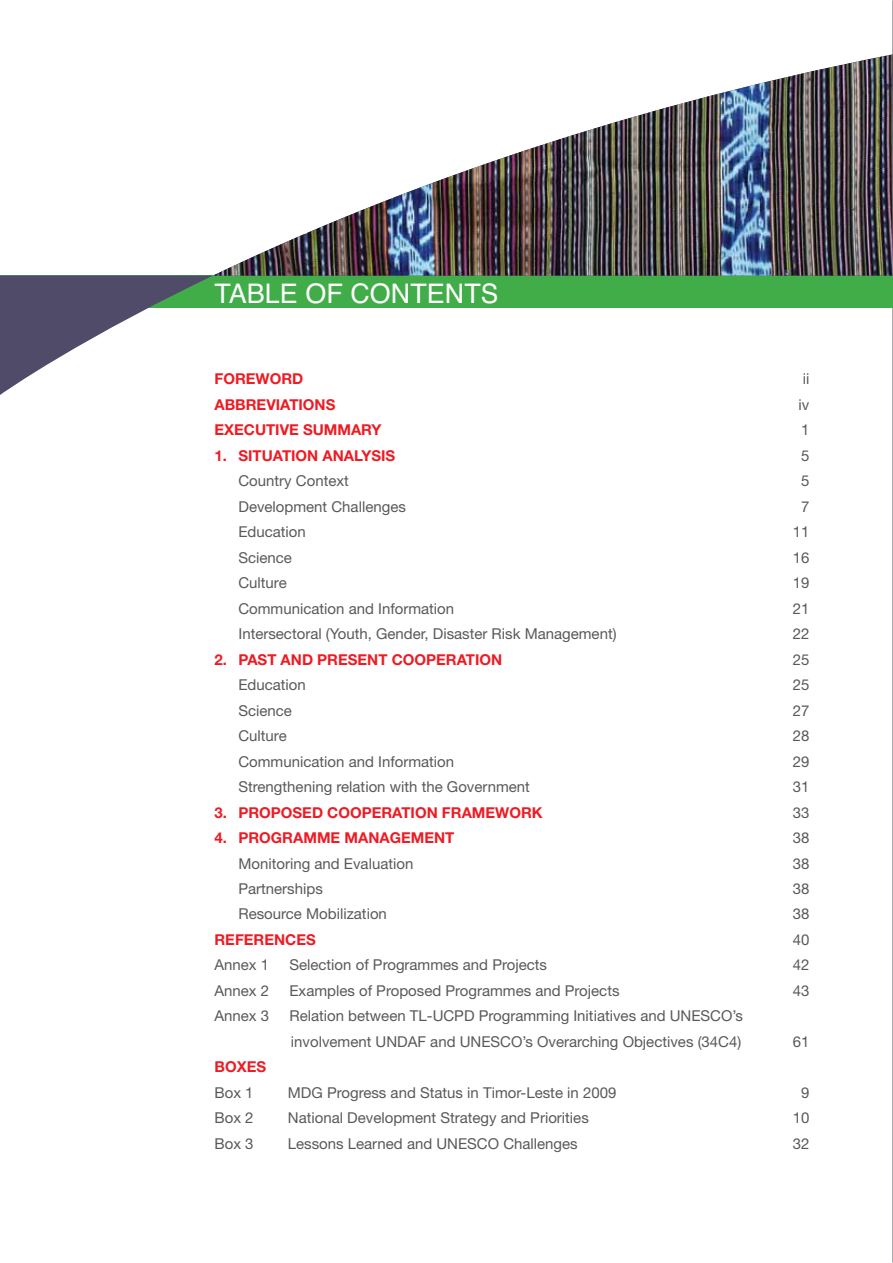
<style>
.page{position:relative;width:893px;height:1263px;background:#fff}
.page>*{position:absolute;margin:0;border:0;box-sizing:border-box;transform-origin:0 0}
.t1{font:27px "Helvetica";color:#fff}
.t2{font:15px/25.5px "Helvetica Neue";color:#58595b}
.t3{font:700 15px "Helvetica Neue";color:#ed1c24}
</style>
<div class="page">
<hr style="left:892px;top:1px;width:1px;height:1261px;background:#a7a9ac">
<svg style="left:0;top:275px;width:892px;height:120px"></svg>
<img style="left:214px;top:54px;width:678px;height:222px">
<h1 class="t1" style="left:214px;top:283px;width:286px">TABLE OF CONTENTS</h1>
<p class="t3" style="left:214px;top:374px;width:90px">FOREWORD</p>
<p class="t2" style="left:803px;top:368px;width:8px">ii</p>
<p class="t3" style="left:214px;top:399px;width:122px">ABBREVIATIONS</p>
<p class="t2" style="left:798px;top:393px;width:12px">iv</p>
<p class="t3" style="left:214px;top:425px;width:169px">EXECUTIVE SUMMARY</p>
<p class="t2" style="left:801px;top:419px;width:10px">1</p>
<p class="t3" style="left:214px;top:450px;width:182px">1. SITUATION ANALYSIS</p>
<p class="t2" style="left:801px;top:444px;width:10px">5</p>
<p class="t2" style="left:238px;top:470px;width:112px">Country Context</p>
<p class="t2" style="left:801px;top:470px;width:10px">5</p>
<p class="t2" style="left:238px;top:495px;width:169px">Development Challenges</p>
<p class="t2" style="left:801px;top:495px;width:10px">7</p>
<p class="t2" style="left:238px;top:521px;width:69px">Education</p>
<p class="t2" style="left:793px;top:521px;width:18px">11</p>
<p class="t2" style="left:238px;top:546px;width:55px">Science</p>
<p class="t2" style="left:793px;top:546px;width:18px">16</p>
<p class="t2" style="left:238px;top:572px;width:50px">Culture</p>
<p class="t2" style="left:793px;top:572px;width:18px">19</p>
<p class="t2" style="left:238px;top:597px;width:217px">Communication and Information</p>
<p class="t2" style="left:793px;top:597px;width:18px">21</p>
<p class="t2" style="left:238px;top:623px;width:380px">Intersectoral (Youth, Gender, Disaster Risk Management)</p>
<p class="t2" style="left:793px;top:623px;width:18px">22</p>
<p class="t3" style="left:214px;top:654px;width:289px">2. PAST AND PRESENT COOPERATION</p>
<p class="t2" style="left:793px;top:648px;width:18px">25</p>
<p class="t2" style="left:238px;top:674px;width:69px">Education</p>
<p class="t2" style="left:793px;top:674px;width:18px">25</p>
<p class="t2" style="left:238px;top:699px;width:55px">Science</p>
<p class="t2" style="left:793px;top:699px;width:18px">27</p>
<p class="t2" style="left:238px;top:725px;width:50px">Culture</p>
<p class="t2" style="left:793px;top:725px;width:18px">28</p>
<p class="t2" style="left:238px;top:750px;width:217px">Communication and Information</p>
<p class="t2" style="left:793px;top:750px;width:18px">29</p>
<p class="t2" style="left:238px;top:776px;width:293px">Strengthening relation with the Government</p>
<p class="t2" style="left:793px;top:776px;width:18px">31</p>
<p class="t3" style="left:214px;top:807px;width:330px">3. PROPOSED COOPERATION FRAMEWORK</p>
<p class="t2" style="left:793px;top:801px;width:18px">33</p>
<p class="t3" style="left:214px;top:832px;width:241px">4. PROGRAMME MANAGEMENT</p>
<p class="t2" style="left:793px;top:826px;width:18px">38</p>
<p class="t2" style="left:238px;top:852px;width:176px">Monitoring and Evaluation</p>
<p class="t2" style="left:793px;top:852px;width:18px">38</p>
<p class="t2" style="left:238px;top:877px;width:86px">Partnerships</p>
<p class="t2" style="left:793px;top:877px;width:18px">38</p>
<p class="t2" style="left:238px;top:903px;width:150px">Resource Mobilization</p>
<p class="t2" style="left:793px;top:903px;width:18px">38</p>
<p class="t3" style="left:214px;top:934px;width:103px">REFERENCES</p>
<p class="t2" style="left:793px;top:928px;width:18px">40</p>
<p class="t2" style="left:214px;top:954px;width:56px">Annex 1</p>
<p class="t2" style="left:289px;top:954px;width:259px">Selection of Programmes and Projects</p>
<p class="t2" style="left:793px;top:954px;width:18px">42</p>
<p class="t2" style="left:214px;top:979px;width:56px">Annex 2</p>
<p class="t2" style="left:289px;top:979px;width:332px">Examples of Proposed Programmes and Projects</p>
<p class="t2" style="left:793px;top:979px;width:18px">43</p>
<p class="t2" style="left:214px;top:1005px;width:56px">Annex 3</p>
<p class="t2" style="left:289px;top:1005px;width:455px">Relation between TL-UCPD Programming Initiatives and UNESCO’s involvement UNDAF and UNESCO’s Overarching Objectives (34C4)</p>
<p class="t2" style="left:793px;top:1030px;width:18px">61</p>
<p class="t3" style="left:214px;top:1062px;width:53px">BOXES</p>
<p class="t2" style="left:214px;top:1081px;width:41px">Box 1</p>
<p class="t2" style="left:288px;top:1081px;width:330px">MDG Progress and Status in Timor-Leste in 2009</p>
<p class="t2" style="left:801px;top:1081px;width:10px">9</p>
<p class="t2" style="left:214px;top:1107px;width:41px">Box 2</p>
<p class="t2" style="left:288px;top:1107px;width:302px">National Development Strategy and Priorities</p>
<p class="t2" style="left:793px;top:1107px;width:18px">10</p>
<p class="t2" style="left:214px;top:1132px;width:41px">Box 3</p>
<p class="t2" style="left:288px;top:1132px;width:291px">Lessons Learned and UNESCO Challenges</p>
<p class="t2" style="left:793px;top:1132px;width:18px">32</p>
</div>
